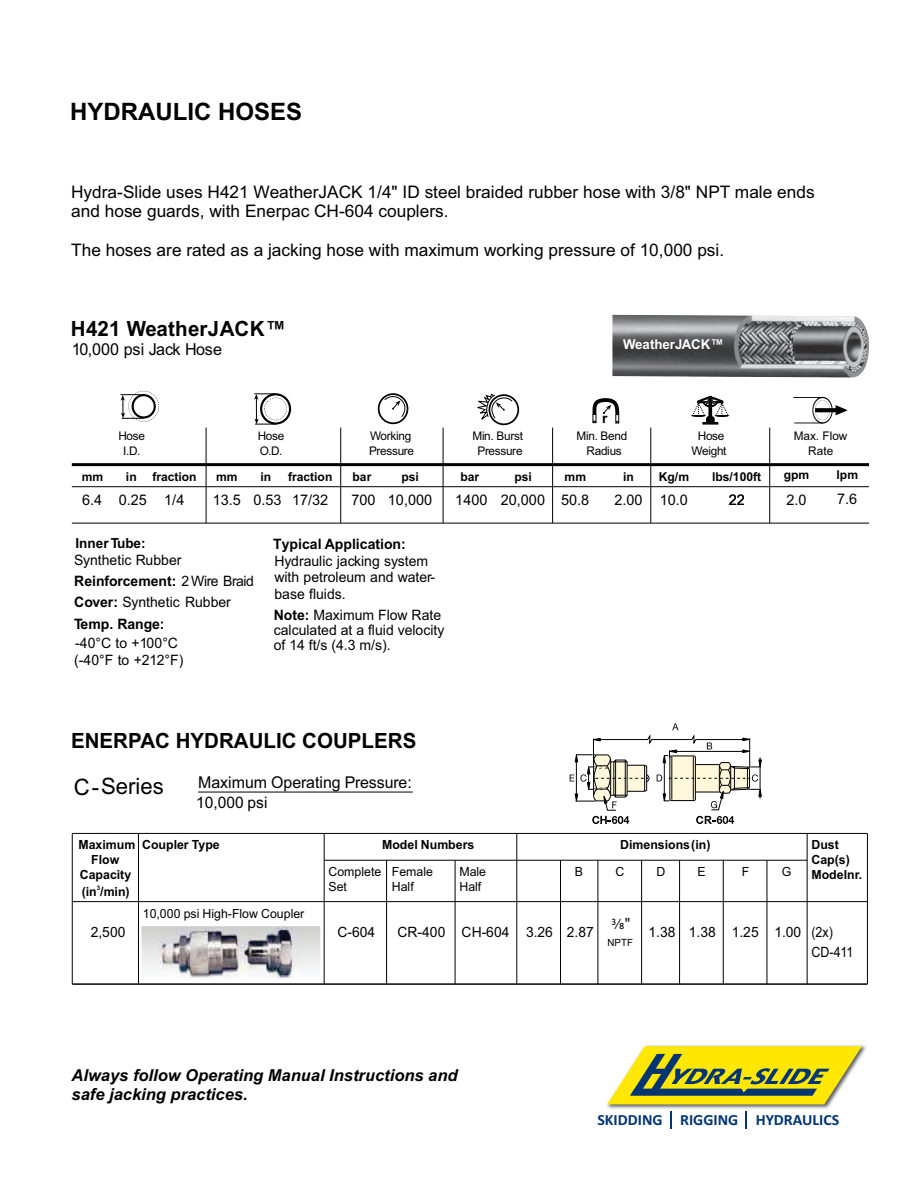
<style>
.page{position:relative;width:918px;height:1188px;background:#fff}
.page>*{position:absolute;margin:0;border:0;box-sizing:border-box;transform-origin:0 0}
.t1{font:700 24px "Arial";color:#020203}
.t2{font:22.65px "Arial";color:#020203}
.t3{font:700 21px "Arial";color:#020203}
.t4{font:17.25px/19.4px "Arial";color:#020203}
.t5{font:italic 700 16.5px/18.5px "Arial";color:#020203}
.t6{font:16.5px "Arial";letter-spacing:-.02em;color:#020203}
.t7{font:16.35px "Arial";color:#020203}
.t8{font:15.9px "Arial";color:#020203}
.t9{font:700 15.6px "Calibri";color:#023573}
.t10{font:14.7px "Arial";color:#020203}
.t11{font:14.4px/21.1px "Arial";color:#020203}
.t12{font:700 14.4px "Arial";color:#020203}
.t13{font:14.25px "Arial";color:#020203}
.t14{font:14.25px/20.5px "Arial";color:#020203;scale:.88 1}
.t15{font:14.25px "Malgun Gothic";color:#020203}
.t16{font:700 13.95px "Arial";color:#020203}
.t17{font:700 13.65px "Arial";color:#fff}
.t18{font:700 12.6px/15.1px "Arial";color:#020203;text-align:center}
.t19{font:12.6px/15.1px "Arial";color:#020203}
.t20{font:700 12.15px "Arial";color:#020203}
.t21{font:11.85px/15.3px "Arial";letter-spacing:-.02em;color:#020203;text-align:center}
.t22{font:11.85px/15.3px "Arial";color:#020203;text-align:center}
.t23{font:9.9px "Arial";color:#020203}
.t24{font:700 6.3px "Arial";color:#020203}
.s1{font-weight:700}
.s2{font-family:"Adobe Heiti Std"}
</style>
<div class="page">
<hr style="left:455px;top:860px;width:1px;height:124px;background:#020203">
<img style="left:143px;top:927px;width:176px;height:52px">
<div style="left:139px;top:923px;width:184px;height:60px;border:3px solid #fff"></div>
<hr style="left:386px;top:860px;width:1px;height:124px;background:#020203">
<hr style="left:72px;top:983px;width:795px;height:2px;background:#020203">
<hr style="left:517px;top:833px;width:1px;height:151px;background:#020203">
<hr style="left:560px;top:860px;width:1px;height:124px;background:#020203">
<hr style="left:598px;top:860px;width:1px;height:124px;background:#020203">
<hr style="left:641px;top:860px;width:1px;height:124px;background:#020203">
<hr style="left:679px;top:860px;width:1px;height:124px;background:#020203">
<hr style="left:723px;top:860px;width:1px;height:124px;background:#020203">
<hr style="left:767px;top:860px;width:1px;height:124px;background:#020203">
<hr style="left:807px;top:833px;width:1px;height:151px;background:#020203">
<hr style="left:867px;top:833px;width:1px;height:151px;background:#020203">
<hr style="left:324px;top:833px;width:1px;height:151px;background:#020203">
<hr style="left:72px;top:833px;width:795px;height:1px;background:#020203">
<hr style="left:72px;top:901px;width:795px;height:1px;background:#020203">
<hr style="left:324px;top:860px;width:483px;height:1px;background:#020203">
<hr style="left:72px;top:833px;width:1px;height:151px;background:#020203">
<hr style="left:138px;top:833px;width:1px;height:151px;background:#020203">
<hr style="left:198px;top:792px;width:215px;height:1px;background:#020203">
<svg style="left:570px;top:723px;width:192px;height:101px"></svg>
<img style="left:612px;top:315px;width:257px;height:63px">
<svg style="left:592px;top:398px;width:28px;height:26px"></svg>
<svg style="left:121px;top:391px;width:38px;height:31px"></svg>
<div style="left:709px;top:396px;width:3px;height:21px;border:1px solid #020203"></div>
<svg style="left:692px;top:397px;width:37px;height:27px"></svg>
<svg style="left:379px;top:394px;width:29px;height:29px"></svg>
<div style="left:378px;top:393px;width:30px;height:31px;border:2px solid #020203;border-radius:50%"></div>
<svg style="left:384px;top:395px;width:24px;height:23px"></svg>
<svg style="left:489px;top:395px;width:29px;height:29px"></svg>
<div style="left:489px;top:394px;width:30px;height:31px;border:2px solid #020203;border-radius:50%"></div>
<svg style="left:477px;top:393px;width:36px;height:29px"></svg>
<div style="left:260px;top:393px;width:31px;height:32px;border:2px solid #020203;border-radius:50%"></div>
<svg style="left:254px;top:393px;width:33px;height:32px"></svg>
<hr style="left:206px;top:428px;width:1px;height:95px;background:#020203">
<hr style="left:340px;top:428px;width:1px;height:95px;background:#020203">
<hr style="left:443px;top:428px;width:1px;height:95px;background:#020203">
<hr style="left:552px;top:428px;width:1px;height:95px;background:#020203">
<hr style="left:650px;top:428px;width:1px;height:95px;background:#020203">
<hr style="left:769px;top:428px;width:1px;height:95px;background:#020203">
<hr style="left:72px;top:486px;width:797px;height:1px;background:#020203">
<hr style="left:72px;top:463px;width:797px;height:3px;background:#020203">
<hr style="left:72px;top:523px;width:797px;height:1px;background:#020203">
<div style="left:812px;top:397px;width:21px;height:27px;border:1px solid #020203;border-radius:50%"></div>
<hr style="left:794px;top:422px;width:29px;height:2px;background:#020203">
<svg style="left:793px;top:397px;width:55px;height:23px"></svg>
<img style="left:607px;top:1045px;width:259px;height:64px">
<svg style="left:607px;top:1046px;width:255px;height:58px;background:#c6c23c"></svg>
<svg style="left:670px;top:1112px;width:2px;height:17px"></svg>
<svg style="left:746px;top:1112px;width:1px;height:17px"></svg>
<h1 class="t1" style="left:70px;top:102px;width:234px">HYDRAULIC HOSES</h1>
<p class="t4" style="left:71px;top:184px;width:745px">Hydra-Slide uses H421 WeatherJACK 1/4" ID steel braided rubber hose with 3/8" NPT male ends and hose guards, with Enerpac CH-604 couplers.</p>
<p class="t4" style="left:71px;top:241px;width:655px">The hoses are rated as a jacking hose with maximum working pressure of 10,000 psi.</p>
<h3 class="t3" style="left:71px;top:320px;width:216px">H421 WeatherJACK™</h3>
<p class="t6" style="left:72px;top:343px;width:152px">10,000 psi Jack Hose</p>
<p class="t17" style="left:623px;top:339px;width:102px">WeatherJACK™</p>
<p class="t21" style="left:118px;top:429px;width:28px">Hose<br>I.D.</p>
<p class="t20" style="left:82px;top:472px;width:23px">mm</p>
<p class="t20" style="left:126px;top:472px;width:12px">in</p>
<p class="t20" style="left:152px;top:472px;width:46px">fraction</p>
<p class="t10" style="left:82px;top:494px;width:104px">6.4 0.25 1/4</p>
<p class="t21" style="left:258px;top:429px;width:28px;text-align:left">Hose<br>O.D.</p>
<p class="t10" style="left:213px;top:494px;width:117px">13.5 0.53 17/32</p>
<p class="t20" style="left:216px;top:472px;width:23px">mm</p>
<p class="t20" style="left:261px;top:472px;width:12px">in</p>
<p class="t20" style="left:288px;top:472px;width:46px">fraction</p>
<p class="t21" style="left:369px;top:429px;width:46px;text-align:left">Working<br>Pressure</p>
<p class="t20" style="left:353px;top:472px;width:20px">bar</p>
<p class="t20" style="left:401px;top:472px;width:19px">psi</p>
<p class="t10" style="left:351px;top:494px;width:82px">700 10,000</p>
<p class="t21" style="left:472px;top:429px;width:52px">Min. Burst<br>Pressure</p>
<p class="t20" style="left:461px;top:472px;width:20px">bar</p>
<p class="t20" style="left:514px;top:472px;width:19px">psi</p>
<p class="t10" style="left:455px;top:494px;width:91px">1400 20,000</p>
<p class="t16" style="left:75px;top:538px;width:72px">Inner Tube:</p>
<p class="t11" style="left:74px;top:551px;width:181px">Synthetic Rubber<br><span class="s1">Reinforcement:</span> 2Wire Braid<br><span class="s1">Cover:</span> Synthetic Rubber<br><span class="s1">Temp. Range:</span></p>
<p class="t11" style="left:74px;top:636px;width:111px;line-height:16.6px">-40°C to +100°C (-40°F to +212°F)</p>
<p class="t12" style="left:273px;top:539px;width:134px">Typical Application:</p>
<p class="t11" style="left:274px;top:554px;width:162px;line-height:16.6px">Hydraulic jacking system with petroleum and water&shy;base fluids.</p>
<p class="t11" style="left:274px;top:608px;width:172px;line-height:15.3px"><span class="s1">Note:</span> Maximum Flow Rate calculated at a fluid velocity of 14 ft/s (4.3 m/s).</p>
<p class="t16" style="left:602px;top:412px;width:7px">r</p>
<p class="t21" style="left:577px;top:429px;width:52px">Min. Bend<br>Radius</p>
<p class="t20" style="left:565px;top:472px;width:23px">mm</p>
<p class="t20" style="left:623px;top:472px;width:12px">in</p>
<p class="t10" style="left:561px;top:494px;width:30px">50.8</p>
<p class="t10" style="left:614px;top:494px;width:30px">2.00</p>
<p class="t21" style="left:692px;top:429px;width:36px">Hose<br>Weight</p>
<p class="t20" style="left:659px;top:472px;width:32px">Kg/m</p>
<p class="t20" style="left:712px;top:472px;width:51px">lbs/100ft</p>
<p class="t10" style="left:660px;top:494px;width:30px">10.0</p>
<p class="t10" style="left:729px;top:494px;width:18px">22</p>
<p class="t22" style="left:794px;top:429px;width:55px">Max. Flow<br>Rate</p>
<p class="t20" style="left:784px;top:471px;width:27px">gpm</p>
<p class="t20" style="left:837px;top:471px;width:23px">lpm</p>
<p class="t10" style="left:786px;top:494px;width:22px">2.0</p>
<p class="t10" style="left:837px;top:494px;width:22px">7.6</p>
<h3 class="t3" style="left:71px;top:733px;width:347px">ENERPAC HYDRAULIC COUPLERS</h3>
<h2 class="t2" style="left:74px;top:778px;width:92px">C-Series</h2>
<p class="t7" style="left:198px;top:776px;width:215px">Maximum Operating Pressure:</p>
<p class="t8" style="left:196px;top:796px;width:73px">10,000 psi</p>
<p class="t18" style="left:79px;top:838px;width:58px">Maximum<br>Flow<br>Capacity</p>
<p class="t24" style="left:97px;top:886px;width:5px">3</p>
<p class="t18" style="left:82px;top:886px;width:49px">(in /min)</p>
<p class="t18" style="left:142px;top:838px;width:79px">Coupler Type</p>
<p class="t18" style="left:382px;top:838px;width:94px">Model Numbers</p>
<p class="t18" style="left:620px;top:838px;width:92px">Dimensions (in)</p>
<p class="t19" style="left:329px;top:865px;width:54px">Complete</p>
<p class="t19" style="left:575px;top:865px;width:10px">B</p>
<p class="t19" style="left:615px;top:865px;width:10px">C</p>
<p class="t19" style="left:657px;top:865px;width:10px">D</p>
<p class="t19" style="left:698px;top:865px;width:10px">E</p>
<p class="t19" style="left:742px;top:865px;width:9px">F</p>
<p class="t19" style="left:782px;top:865px;width:11px">G</p>
<p class="t19" style="left:329px;top:880px;width:20px">Set</p>
<p class="t19" style="left:392px;top:865px;width:43px">Female<br>Half</p>
<p class="t19" style="left:459px;top:865px;width:28px">Male<br>Half</p>
<p class="t19" style="left:143px;top:907px;width:163px">10,000 psi High-Flow Coupler</p>
<p class="t15" style="left:611px;top:918px;width:21px">⅜<span class="s2">"</span></p>
<p class="t23" style="left:608px;top:939px;width:27px">NPTF</p>
<p class="t13" style="left:398px;top:927px;width:198px">CR-400 CH-604 3.26 2.87</p>
<p class="t13" style="left:91px;top:927px;width:36px">2,500</p>
<p class="t13" style="left:337px;top:927px;width:39px">C-604</p>
<p class="t13" style="left:649px;top:927px;width:154px">1.38 1.38 1.25 1.00</p>
<p class="t18" style="left:812px;top:838px;width:52px;text-align:left">Dust<br>Cap(s)<br>Modelnr.</p>
<p class="t14" style="left:812px;top:923px;width:49px">(2x)<br>CD-411</p>
<p class="t5" style="left:72px;top:1068px;width:388px">Always follow Operating Manual Instructions and safe jacking practices.</p>
<p class="t9" style="left:597px;top:1114px;width:244px">SKIDDING RIGGING HYDRAULICS</p>
</div>
